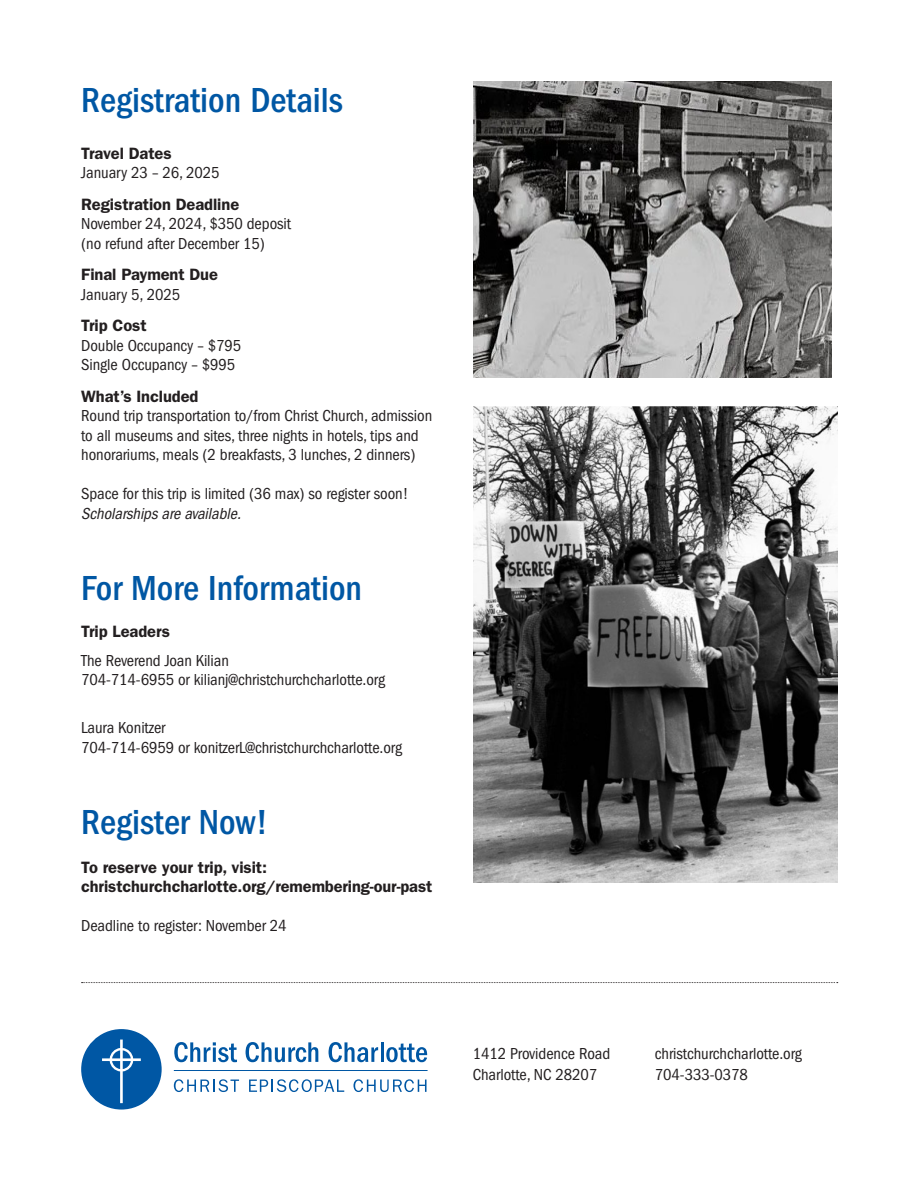
<style>
.page{position:relative;width:918px;height:1188px;background:#fff}
.page>*{position:absolute;margin:0;border:0;box-sizing:border-box;transform-origin:0 0}
.Large_Title{font:500 condensed 36px "ITC Franklin Gothic Std";color:#0057a4}
.Body_Text{font:condensed 16.5px/19.5px "ITC Franklin Gothic Std";letter-spacing:-.005em;color:#231f20}
.Bold_Text{font:600 16.5px "ITC Franklin Gothic Std";letter-spacing:-.005em;color:#231f20}
.Body_Text-2{font:italic condensed 16.5px "ITC Franklin Gothic Std";color:#231f20}
</style>
<div class="page">
<svg style="left:82px;top:982px;width:756px;height:1px"></svg>
<svg style="left:174px;top:1042px;width:63px;height:20px"></svg>
<svg style="left:246px;top:1042px;width:72px;height:20px"></svg>
<svg style="left:329px;top:1042px;width:49px;height:20px"></svg>
<hr style="left:381px;top:1042px;width:3px;height:20px;background:#0057a4">
<svg style="left:386px;top:1043px;width:41px;height:19px"></svg>
<svg style="left:174px;top:1079px;width:65px;height:13px"></svg>
<svg style="left:249px;top:1079px;width:95px;height:13px"></svg>
<svg style="left:353px;top:1079px;width:74px;height:13px"></svg>
<hr style="left:174px;top:1070px;width:254px;height:1px;background:#0057a4">
<div style="left:81px;top:1029px;width:81px;height:81px;background:#0057a4;border-radius:50%"></div>
<svg style="left:102px;top:1040px;width:39px;height:63px"></svg>
<img style="left:474px;top:406px;width:363px;height:477px">
<img style="left:473px;top:81px;width:359px;height:297px">
<p class="Large_Title" style="left:81px;top:80px;width:263px">Registration Details</p>
<p class="Bold_Text" style="left:81px;top:143px;width:92px">Travel Dates</p>
<p class="Body_Text" style="left:81px;top:163px;width:140px">January 23 – 26, 2025</p>
<p class="Bold_Text" style="left:81px;top:194px;width:160px">Registration Deadline</p>
<p class="Body_Text" style="left:81px;top:214px;width:211px">November 24, 2024, $350 deposit</p>
<p class="Body_Text" style="left:81px;top:234px;width:185px">(no refund after December 15)</p>
<p class="Bold_Text" style="left:81px;top:265px;width:138px">Final Payment Due</p>
<p class="Body_Text" style="left:81px;top:285px;width:101px">January 5, 2025</p>
<p class="Bold_Text" style="left:81px;top:316px;width:67px">Trip Cost</p>
<p class="Body_Text" style="left:81px;top:336px;width:162px">Double Occupancy – $795</p>
<p class="Body_Text" style="left:81px;top:355px;width:156px">Single Occupancy – $995</p>
<p class="Bold_Text" style="left:81px;top:386px;width:119px">What’s Included</p>
<p class="Body_Text" style="left:81px;top:406px;width:353px">Round trip transportation to/from Christ Church, admission to all museums and sites, three nights in hotels, tips and honorariums, meals (2 breakfasts, 3 lunches, 2 dinners)</p>
<p class="Body_Text" style="left:81px;top:484px;width:329px">Space for this trip is limited (36 max) so register soon!</p>
<p class="Body_Text-2" style="left:81px;top:504px;width:165px">Scholarshipsare available.</p>
<p class="Large_Title" style="left:81px;top:567px;width:283px">For More Information</p>
<p class="Bold_Text" style="left:81px;top:622px;width:90px">Trip Leaders</p>
<p class="Body_Text" style="left:81px;top:651px;width:149px">The Reverend Joan Kilian</p>
<p class="Body_Text" style="left:81px;top:670px;width:305px">704-714-6955 or kilianj@christchurchcharlotte.org</p>
<p class="Body_Text" style="left:81px;top:718px;width:86px">Laura Konitzer</p>
<p class="Body_Text" style="left:81px;top:738px;width:322px">704-714-6959 or konitzerL@christchurchcharlotte.org</p>
<p class="Large_Title" style="left:81px;top:801px;width:188px">Register Now!</p>
<p class="Bold_Text" style="left:81px;top:857px;width:187px">To reserve your trip, visit:</p>
<p class="Bold_Text" style="left:81px;top:877px;width:353px">christchurchcharlotte.org/remembering-our-past</p>
<p class="Body_Text" style="left:81px;top:916px;width:207px">Deadline to register: November 24</p>
<p class="Body_Text" style="left:473px;top:1044px;width:139px">1412 Providence Road</p>
<p class="Body_Text" style="left:473px;top:1065px;width:126px">Charlotte, NC 28207</p>
<p class="Body_Text" style="left:655px;top:1044px;width:148px">christchurchcharlotte.org</p>
<p class="Body_Text" style="left:655px;top:1065px;width:94px">704-333-0378</p>
</div>
